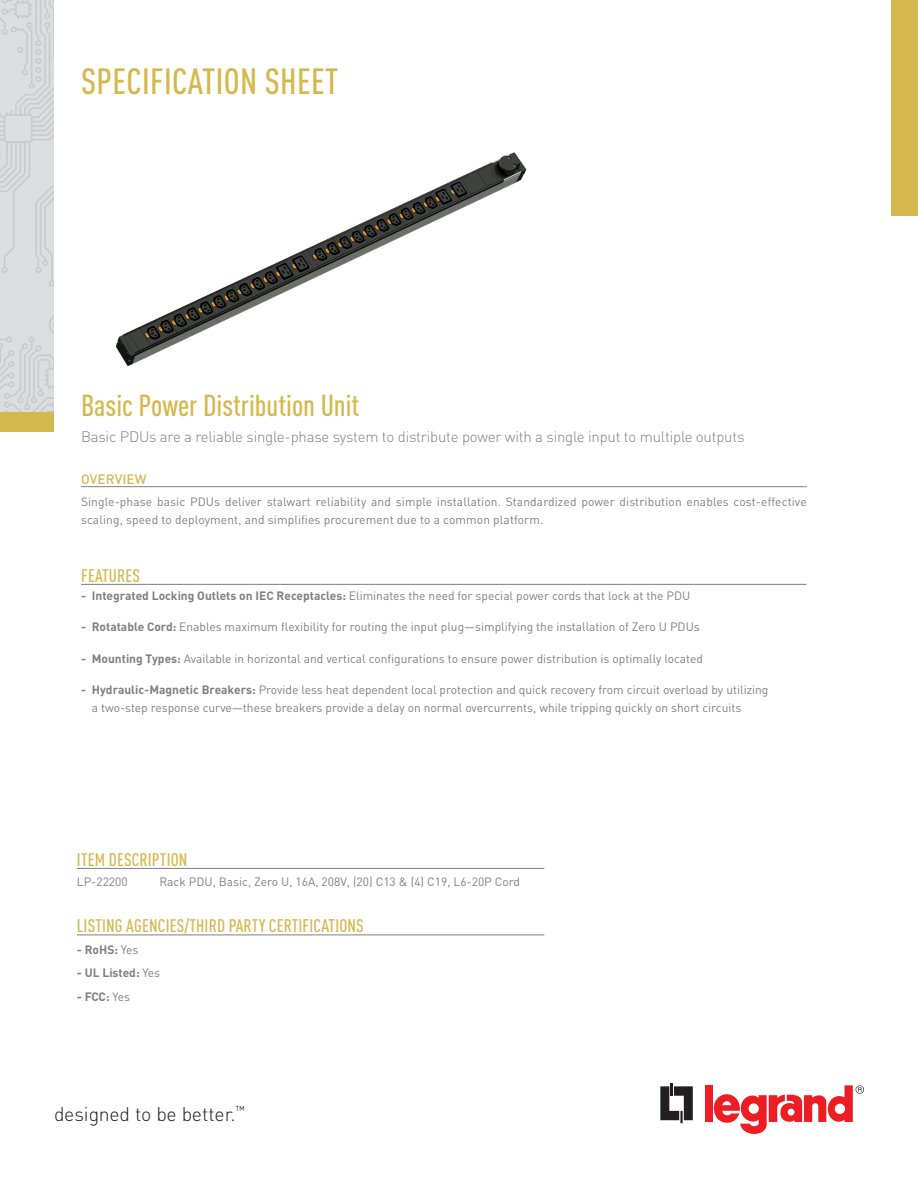
<style>
.page{position:relative;width:918px;height:1188px;background:#fff}
.page>*{position:absolute;margin:0;border:0;box-sizing:border-box;transform-origin:0 0}
.t1{font:500 condensed 36px "DIN Pro";letter-spacing:.01em;color:#d5b94f}
.Product_Header{font:500 condensed 30px "DIN Pro";color:#d5b94f}
.t2{font:300 19.5px "DIN";letter-spacing:-.005em;color:#231f20}
.Characteristics_Sect{font:500 condensed 18px "DIN Pro";letter-spacing:.01em;color:#d5b94f}
.Product_Header-2{font:300 15px "DIN Pro";letter-spacing:-.015em;color:#808083}
.Characteristics_Sect-2{font:500 13.5px "DIN Pro";letter-spacing:.01em;color:#d5b94f}
.Header_Bullets{font:12px/18px "DIN Pro";color:#808083}
.Main_Body_Copy{font:12px/18px "DIN Pro";letter-spacing:.01em;color:#808083}
.Item_Description_MSR{font:12px "DIN Pro";color:#808083}
.Header_Bullets-2{font:700 12px "DIN Pro";color:#808083}
.s1{font-weight:700}
.s2{font-weight:400}
</style>
<div class="page">
<div style="left:891px;top:0;width:27px;height:216px;background:#d5b94f"></div>
<svg style="left:660px;top:1083px;width:33px;height:40px"></svg>
<div style="left:705px;top:1085px;width:7px;height:37px;background:#ee1d23"></div>
<svg style="left:714px;top:1085px;width:150px;height:49px"></svg>
<div style="left:0;top:0;width:54px;height:432px;background:#dcdddf"></div>
<svg style="left:0;top:316px;width:54px;height:97px"></svg>
<svg style="left:0;top:0;width:54px;height:286px"></svg>
<div style="left:0;top:413px;width:54px;height:19px;background:#d5b94f"></div>
<hr style="left:81px;top:584px;width:725px;height:1px;background:#808083">
<hr style="left:77px;top:868px;width:467px;height:1px;background:#808083">
<hr style="left:77px;top:935px;width:467px;height:1px;background:#808083">
<hr style="left:81px;top:486px;width:726px;height:1px;background:#808083">
<img style="left:115px;top:152px;width:412px;height:214px">
<h1 class="t1" style="left:81px;top:60px;width:259px">SPECIFICATION SHEET</h1>
<p class="Product_Header" style="left:81px;top:388px;width:280px">Basic Power Distribution Unit</p>
<p class="Product_Header-2" style="left:81px;top:427px;width:665px">Basic PDUs are a reliable single-phase system to distribute power with a single input to multiple outputs</p>
<p class="Characteristics_Sect-2" style="left:81px;top:470px;width:67px">OVERVIEW</p>
<p class="Main_Body_Copy" style="left:81px;top:492px;width:727px">Single-phase basic PDUs deliver stalwart reliability and simple installation. Standardized power distribution enables cost-effective scaling, speed to deployment, and simplifies procurement due to a common platform.</p>
<p class="Characteristics_Sect" style="left:81px;top:565px;width:61px">FEATURES</p>
<p class="Header_Bullets" style="left:81px;top:586px;width:611px"><span class="s1">- Integrated Locking Outlets on IEC Receptacles:</span> Eliminates the need for special power cords that lock at the PDU</p>
<p class="Header_Bullets" style="left:81px;top:618px;width:620px"><span class="s1">- Rotatable Cord:</span> Enables maximum flexibility for routing the input plug—simplifying the installation of Zero U PDUs</p>
<p class="Header_Bullets" style="left:81px;top:649px;width:624px"><span class="s1">- Mounting Types:</span> Available in horizontal and vertical configurations to ensure power distribution is optimally located</p>
<p class="Header_Bullets" style="left:92px;top:681px;width:678px;text-indent:-11px"><span class="s1">- Hydraulic-Magnetic Breakers:</span> Provide less heat dependent local protection and quick recovery from circuit overload by utilizing a two-step response curve—these breakers provide a delay on normal overcurrents, while tripping quickly on short circuits</p>
<p class="Characteristics_Sect" style="left:77px;top:849px;width:112px">ITEM DESCRIPTION</p>
<p class="Item_Description_MSR" style="left:77px;top:873px;width:52px">LP-22200</p>
<p class="Item_Description_MSR" style="left:159px;top:873px;width:362px">Rack PDU, Basic, Zero U, 16A, 208V, (20) C13 &amp; (4) C19, L6-20P Cord</p>
<p class="Characteristics_Sect" style="left:77px;top:915px;width:288px">LISTING AGENCIES/THIRD PARTY CERTIFICATIONS</p>
<p class="Header_Bullets-2" style="left:77px;top:941px;width:63px">- RoHS: <span class="s2">Yes</span></p>
<p class="Header_Bullets-2" style="left:77px;top:965px;width:85px">- UL Listed: <span class="s2">Yes</span></p>
<p class="Header_Bullets-2" style="left:77px;top:988px;width:55px">- FCC: <span class="s2">Yes</span></p>
<h3 class="t2" style="left:54px;top:1102px;width:192px">designed to be better.<sup>™</sup></h3>
</div>
